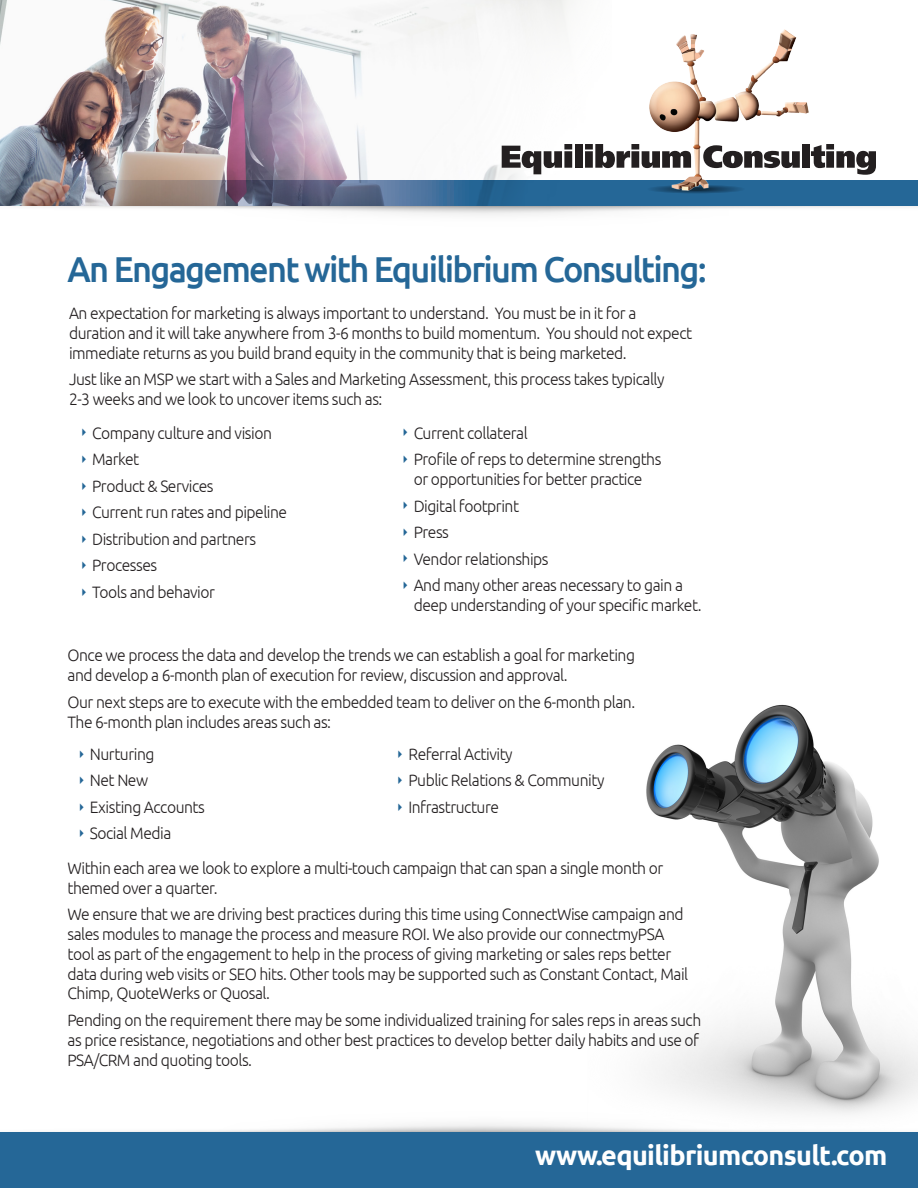
<style>
.page{position:relative;width:918px;height:1188px;background:#fff}
.page>*{position:absolute;margin:0;border:0;box-sizing:border-box;transform-origin:0 0}
.t1{font:500 36px "Ubuntu";letter-spacing:-.05em;color:#256797;scale:.95 1}
.t2{font:700 27px "Ubuntu";letter-spacing:-.025em;color:#fff}
.t3{font:300 16.5px/19.8px "Ubuntu";letter-spacing:-.03em;color:#231f20;scale:.95 1}
.s1{color:#256797}
</style>
<div class="page">
<img style="left:0;top:1123px;width:588px;height:10px">
<img style="left:588px;top:704px;width:330px;height:429px">
<div style="left:0;top:1133px;width:918px;height:55px;background:#256797"></div>
<img style="left:0;top:205px;width:918px;height:10px">
<img style="left:0;top:0;width:609px;height:180px">
<svg style="left:0;top:180px;width:918px;height:25px;background:#506d8c"></svg>
<svg style="left:502px;top:144px;width:70px;height:30px"></svg>
<div style="left:575px;top:144px;width:8px;height:24px;background:#231f20"></div>
<svg style="left:585px;top:144px;width:61px;height:24px"></svg>
<svg style="left:814px;top:144px;width:62px;height:31px"></svg>
<img style="left:646px;top:29px;width:168px;height:166px">
<h1 class="t1" style="left:68px;top:246px;width:674px">An Engagement with Equilibrium Consulting:</h1>
<p class="t3" style="left:69px;top:303px;width:657px">An expectation for marketing is always important to understand. You must be in it for a duration and it will take anywhere from 3-6 months to build momentum. You should not expect immediate returns as you build brand equity in the community that is being marketed.</p>
<p class="t3" style="left:69px;top:369px;width:628px">Just like an MSP we start with a Sales and Marketing Assessment, this process takes typically<br>2-3 weeks and we look to uncover items such as:</p>
<p class="t3" style="left:78px;top:423px;width:206px"><span class="s1">✔</span> Company culture and vision</p>
<p class="t3" style="left:78px;top:449px;width:66px"><span class="s1">✔</span> Market</p>
<p class="t3" style="left:78px;top:476px;width:144px"><span class="s1">✔</span> Product &amp; Services</p>
<p class="t3" style="left:78px;top:502px;width:222px"><span class="s1">✔</span> Current run rates and pipeline</p>
<p class="t3" style="left:78px;top:529px;width:189px"><span class="s1">✔</span> Distribution and partners</p>
<p class="t3" style="left:78px;top:555px;width:85px"><span class="s1">✔</span> Processes</p>
<p class="t3" style="left:78px;top:582px;width:146px"><span class="s1">✔</span> Tools and behavior</p>
<p class="t3" style="left:400px;top:423px;width:136px"><span class="s1">✔</span> Current collateral</p>
<p class="t3" style="left:400px;top:449px;width:277px;text-align:center"><span class="s1">✔</span> Profile of reps to determine strengths or opportunities for better practice</p>
<p class="t3" style="left:400px;top:495px;width:127px"><span class="s1">✔</span> Digital footprint</p>
<p class="t3" style="left:400px;top:522px;width:54px"><span class="s1">✔</span> Press</p>
<p class="t3" style="left:400px;top:549px;width:158px"><span class="s1">✔</span> Vendor relationships</p>
<p class="t3" style="left:414px;top:575px;width:305px;text-indent:-14px"><span class="s1">✔</span> And many other areas necessary to gain a deep understanding of your specific market.</p>
<p class="t3" style="left:67px;top:645px;width:599px">Once we process the data and develop the trends we can establish a goal for marketing and develop a 6-month plan of execution for review, discussion and approval.</p>
<p class="t3" style="left:68px;top:692px;width:599px">Our next steps are to execute with the embedded team to deliver on the 6-month plan.<br>The 6-month plan includes areas such as:</p>
<p class="t3" style="left:76px;top:744px;width:84px"><span class="s1">✔</span> Nurturing</p>
<p class="t3" style="left:76px;top:770px;width:78px"><span class="s1">✔</span> Net New</p>
<p class="t3" style="left:76px;top:797px;width:137px"><span class="s1">✔</span> Existing Accounts</p>
<p class="t3" style="left:76px;top:823px;width:102px"><span class="s1">✔</span> Social Media</p>
<p class="t3" style="left:394px;top:744px;width:126px"><span class="s1">✔</span> Referral Activity</p>
<p class="t3" style="left:394px;top:770px;width:223px"><span class="s1">✔</span> Public Relations &amp; Community</p>
<p class="t3" style="left:394px;top:797px;width:112px"><span class="s1">✔</span> Infrastructure</p>
<p class="t3" style="left:68px;top:858px;width:629px">Within each area we look to explore a multi-touch campaign that can span a single month or themed over a quarter.</p>
<p class="t3" style="left:68px;top:904px;width:655px">We ensure that we are driving best practices during this time using ConnectWise campaign and sales modules to manage the process and measure ROI. We also provide our connectmyPSA tool as part of the engagement to help in the process of giving marketing or sales reps better data during web visits or SEO hits. Other tools may be supported such as Constant Contact, Mail Chimp, QuoteWerks or Quosal.</p>
<p class="t3" style="left:68px;top:1010px;width:669px">Pending on the requirement there may be some individualized training for sales reps in areas such as price resistance, negotiations and other best practices to develop better daily habits and use of<br>PSA/CRM and quoting tools.</p>
<h2 class="t2" style="left:535px;top:1139px;width:354px">www.equilibriumconsult.com</h2>
</div>
